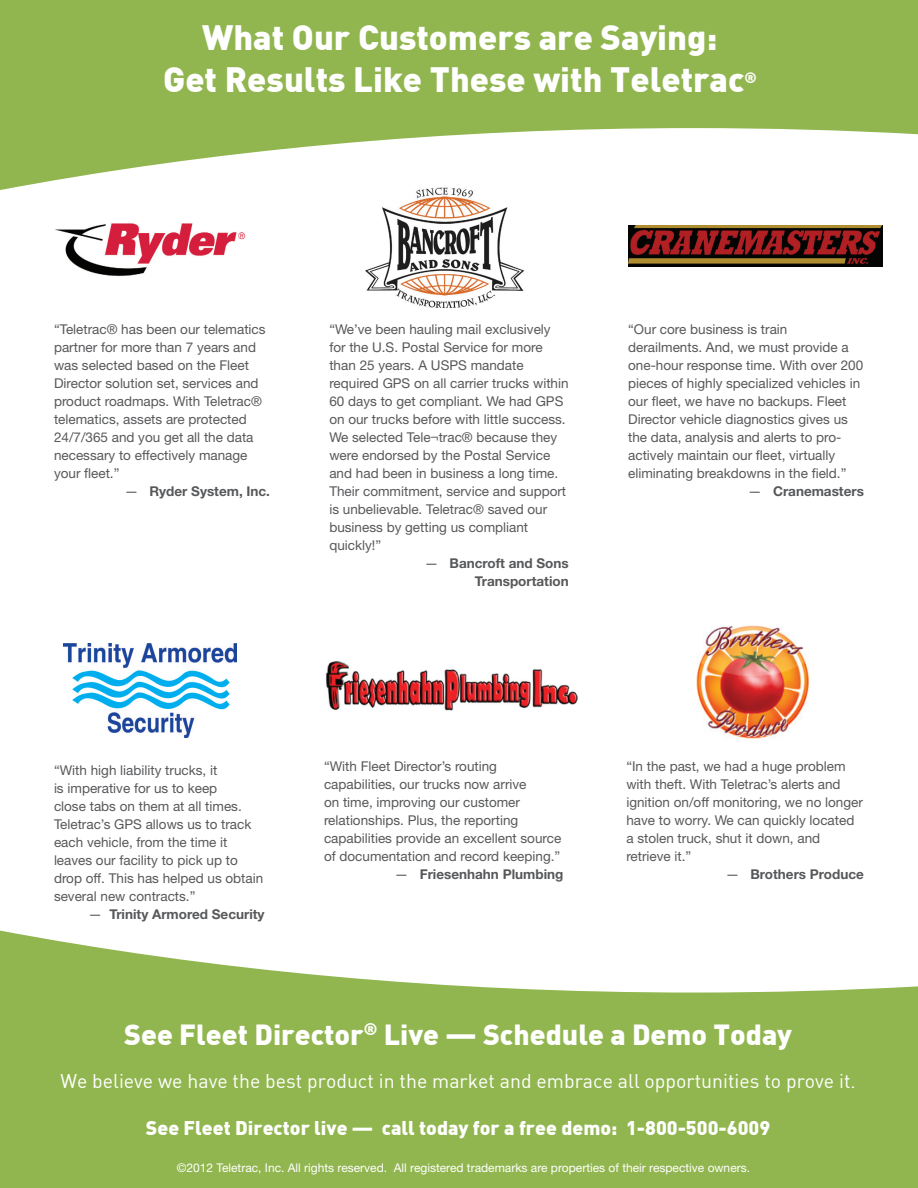
<style>
.page{position:relative;width:918px;height:1188px;background:#fff}
.page>*{position:absolute;margin:0;border:0;box-sizing:border-box;transform-origin:0 0}
.t1{font:900 34.5px/41.4px "DIN";color:#fff;text-align:center}
.t2{font:900 28.5px "DIN";color:#fff}
.t3{font:19.5px "DIN";color:#fff}
.t4{font:900 19.5px "DIN";color:#fff}
.t5{font:900 14.85px "DIN";color:#fff}
.t6{font:13.5px/18px "Helvetica Neue";color:#57585a}
.t7{font:700 13.5px/18px "Helvetica Neue";color:#57585a;text-align:right}
.t8{font:12px "Helvetica Neue";color:#fff}
.s1{font-weight:400}
</style>
<div class="page">
<svg style="left:0;top:0;width:918px;height:190px;fill:#91b64f"></svg>
<svg style="left:0;top:930px;width:918px;height:258px;fill:#91b64f"></svg>
<img style="left:55px;top:223px;width:191px;height:53px">
<img style="left:629px;top:225px;width:254px;height:41px">
<img style="left:365px;top:187px;width:158px;height:120px">
<img style="left:64px;top:643px;width:173px;height:94px">
<img style="left:326px;top:661px;width:252px;height:50px">
<img style="left:696px;top:625px;width:114px;height:114px">
<h1 class="t1" style="left:163px;top:15px;width:583px">What Our Customers are Saying:<br>Get Results Like These with Teletrac</h1>
<p class="t5" style="left:745px;top:68px;width:14px">®</p>
<p class="t6" style="left:54px;top:320px;width:213px">“Teletrac® has been our telematics partner for more than 7 years and was selected based on the Fleet<br>Director solution set, services and product roadmaps. With Teletrac® telematics, assets are protected<br>24/7/365 and you get all the data necessary to effectively manage your fleet.”</p>
<p class="t7" style="left:125px;top:482px;width:147px"><span class="s1">—</span> Ryder System, Inc.</p>
<p class="t6" style="left:329px;top:320px;width:241px">“We’ve been hauling mail exclusively for the U.S. Postal Service for more than 25 years. A USPS mandate required GPS on all carrier trucks within 60 days to get compliant. We had GPS on our trucks before with little success.<br>We selected Tele¬trac® because they were endorsed by the Postal Service and had been in business a long time.<br>Their commitment, service and support is unbelievable. Teletrac® saved our business by getting us compliant quickly!”</p>
<p class="t7" style="left:425px;top:554px;width:146px"><span class="s1">—</span> Bancroft and Sons<br>Transportation</p>
<p class="t6" style="left:628px;top:320px;width:237px">“Our core business is train derailments. And, we must provide a one-hour response time. With over 200 pieces of highly specialized vehicles in our fleet, we have no backups. Fleet Director vehicle diagnostics gives us the data, analysis and alerts to pro&shy;actively maintain our fleet, virtually eliminating breakdowns in the field.”</p>
<p class="t7" style="left:748px;top:482px;width:117px"><span class="s1">—</span> Cranemasters</p>
<p class="t6" style="left:54px;top:761px;width:211px">“With high liability trucks, it<br>is imperative for us to keep<br>close tabs on them at all times.<br>Teletrac’s GPS allows us to track each vehicle, from the time it leaves our facility to pick up to drop off. This has helped us obtain several new contracts.”</p>
<p class="t7" style="left:88px;top:905px;width:178px"><span class="s1">—</span> Trinity Armored Security</p>
<p class="t6" style="left:324px;top:757px;width:239px">“With Fleet Director’s routing capabilities, our trucks now arrive<br>on time, improving our customer relationships. Plus, the reporting capabilities provide an excellent source of documentation and record keeping.”</p>
<p class="t7" style="left:395px;top:865px;width:170px"><span class="s1">—</span> Friesenhahn Plumbing</p>
<p class="t6" style="left:626px;top:757px;width:238px">“In the past, we had a huge problem with theft. With Teletrac’s alerts and ignition on/off monitoring, we no longer have to worry. We can quickly located a stolen truck, shut it down, and retrieve it.”</p>
<p class="t7" style="left:726px;top:865px;width:140px"><span class="s1">—</span> Brothers Produce</p>
<h2 class="t2" style="left:124px;top:1015px;width:669px">See Fleet Director<sup>®</sup> Live — Schedule a Demo Today</h2>
<h3 class="t3" style="left:60px;top:1069px;width:797px">We believe we have the best product in the market and embrace all opportunities to prove it.</h3>
<h3 class="t4" style="left:146px;top:1115px;width:626px">See Fleet Director live — call today for a free demo: 1-800-500-6009</h3>
<p class="t8" style="left:177px;top:1161px;width:575px">©2012 Teletrac, Inc. All rights reserved. All registered trademarks are properties of their respective owners.</p>
</div>
